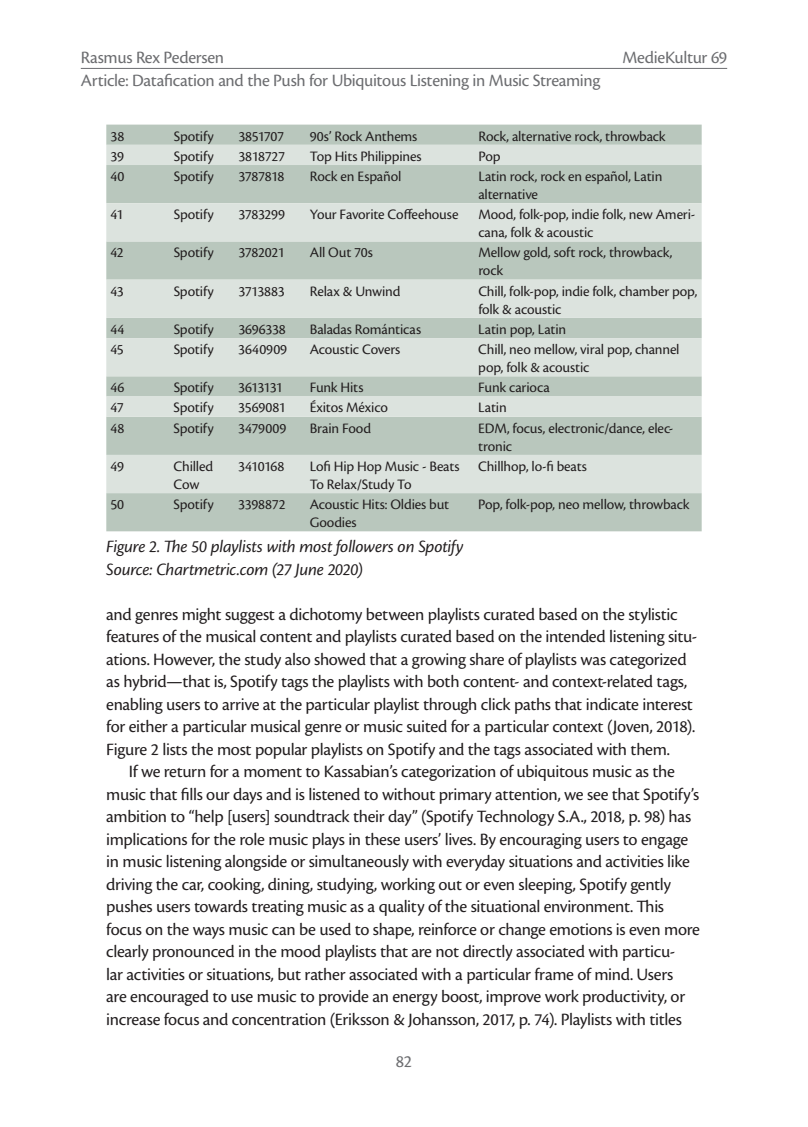
<style>
.page{position:relative;width:808px;height:1127px;background:#fff}
.page>*{position:absolute;margin:0;border:0;box-sizing:border-box;transform-origin:0 0}
.t1{font:18px/22.5px "Cronos Pro";letter-spacing:-.02em;color:#231f20}
.t2{font:18px/23.9px "Cronos Pro";letter-spacing:-.02em;color:#6c6d70}
.t3{font:italic 18px/22.5px "Cronos Pro";letter-spacing:-.015em;color:#231f20}
.t4{font:15px/18px "Cronos Pro";letter-spacing:-.01em;color:#231f20}
.t5{font:15px "Cronos Pro";letter-spacing:-.05em;color:#231f20}
.t6{font:15px "Cronos Pro";letter-spacing:-.03em;color:#231f20}
</style>
<div class="page">
<hr style="left:81px;top:68px;width:646px;height:1px;background:#6c6d70">
<div style="left:106px;top:125px;width:596px;height:406px;background:#b9c7bd"></div>
<svg style="left:106px;top:145px;width:596px;height:348px;background:#ccd6cf"></svg>
<p class="t2" style="left:81px;top:45px;width:521px">Rasmus Rex Pedersen<br>Article: Datafication and the Push for Ubiquitous Listening in Music Streaming</p>
<p class="t2" style="left:622px;top:45px;width:106px">MedieKultur 69</p>
<p class="t4" style="left:111px;top:127px;width:15px">38</p>
<p class="t4" style="left:174px;top:127px;width:42px">Spotify</p>
<p class="t4" style="left:238px;top:127px;width:47px">3851707</p>
<p class="t4" style="left:310px;top:127px;width:109px">90s’ Rock Anthems</p>
<p class="t4" style="left:478px;top:127px;width:189px">Rock, alternative rock, throwback</p>
<p class="t4" style="left:111px;top:147px;width:15px">39</p>
<p class="t4" style="left:174px;top:147px;width:42px">Spotify</p>
<p class="t4" style="left:238px;top:147px;width:48px">3818727</p>
<p class="t4" style="left:310px;top:147px;width:113px">Top Hits Philippines</p>
<p class="t4" style="left:478px;top:147px;width:24px">Pop</p>
<p class="t4" style="left:111px;top:167px;width:15px">40</p>
<p class="t4" style="left:174px;top:167px;width:42px">Spotify</p>
<p class="t4" style="left:238px;top:167px;width:48px">3787818</p>
<p class="t4" style="left:310px;top:167px;width:93px">Rock en Español</p>
<p class="t4" style="left:478px;top:167px;width:186px">Latin rock, rock en español, Latin alternative</p>
<p class="t4" style="left:111px;top:206px;width:14px">41</p>
<p class="t4" style="left:174px;top:206px;width:42px">Spotify</p>
<p class="t4" style="left:238px;top:206px;width:48px">3783299</p>
<p class="t4" style="left:310px;top:206px;width:150px">Your Favorite Coffeehouse</p>
<p class="t4" style="left:478px;top:206px;width:218px">Mood, folk-pop, indie folk, new Ameri&shy;cana, folk &amp; acoustic</p>
<p class="t4" style="left:110px;top:244px;width:15px">42</p>
<p class="t4" style="left:174px;top:244px;width:42px">Spotify</p>
<p class="t4" style="left:238px;top:244px;width:48px">3782021</p>
<p class="t4" style="left:310px;top:244px;width:65px">All Out 70s</p>
<p class="t4" style="left:478px;top:244px;width:196px">Mellow gold, soft rock, throwback, rock</p>
<p class="t4" style="left:110px;top:282px;width:15px">43</p>
<p class="t4" style="left:174px;top:282px;width:42px">Spotify</p>
<p class="t4" style="left:238px;top:282px;width:48px">3713883</p>
<p class="t4" style="left:310px;top:282px;width:92px">Relax &amp; Unwind</p>
<p class="t4" style="left:478px;top:282px;width:220px">Chill, folk-pop, indie folk, chamber pop, folk &amp; acoustic</p>
<p class="t4" style="left:110px;top:320px;width:16px">44</p>
<p class="t4" style="left:174px;top:320px;width:42px">Spotify</p>
<p class="t4" style="left:238px;top:320px;width:49px">3696338</p>
<p class="t4" style="left:310px;top:320px;width:113px">Baladas Románticas</p>
<p class="t4" style="left:478px;top:320px;width:89px">Latin pop, Latin</p>
<p class="t4" style="left:110px;top:340px;width:15px">45</p>
<p class="t4" style="left:174px;top:340px;width:42px">Spotify</p>
<p class="t4" style="left:238px;top:340px;width:50px">3640909</p>
<p class="t4" style="left:310px;top:340px;width:92px">Acoustic Covers</p>
<p class="t4" style="left:478px;top:340px;width:203px">Chill, neo mellow, viral pop, channel pop, folk &amp; acoustic</p>
<p class="t4" style="left:110px;top:379px;width:16px">46</p>
<p class="t4" style="left:174px;top:379px;width:42px">Spotify</p>
<p class="t5" style="left:238px;top:379px;width:46px">3613131</p>
<p class="t4" style="left:310px;top:379px;width:55px">Funk Hits</p>
<p class="t4" style="left:478px;top:379px;width:73px">Funk carioca</p>
<p class="t4" style="left:110px;top:399px;width:15px">47</p>
<p class="t4" style="left:174px;top:399px;width:42px">Spotify</p>
<p class="t4" style="left:238px;top:399px;width:49px">3569081</p>
<p class="t4" style="left:310px;top:399px;width:80px">Éxitos México</p>
<p class="t4" style="left:478px;top:399px;width:30px">Latin</p>
<p class="t4" style="left:110px;top:419px;width:15px">48</p>
<p class="t4" style="left:174px;top:419px;width:42px">Spotify</p>
<p class="t4" style="left:238px;top:419px;width:50px">3479009</p>
<p class="t4" style="left:310px;top:419px;width:63px">Brain Food</p>
<p class="t4" style="left:478px;top:419px;width:197px">EDM, focus, electronic/dance, elec&shy;tronic</p>
<p class="t4" style="left:110px;top:457px;width:15px">49</p>
<p class="t4" style="left:174px;top:457px;width:41px">Chilled<br>Cow</p>
<p class="t6" style="left:238px;top:457px;width:48px">3410168</p>
<p class="t4" style="left:310px;top:457px;width:151px">Lofi Hip Hop Music - Beats<br>To Relax/Study To</p>
<p class="t4" style="left:478px;top:457px;width:110px">Chillhop, lo-fi beats</p>
<p class="t4" style="left:110px;top:495px;width:15px">50</p>
<p class="t4" style="left:174px;top:495px;width:42px">Spotify</p>
<p class="t4" style="left:238px;top:495px;width:49px">3398872</p>
<p class="t4" style="left:310px;top:495px;width:141px">Acoustic Hits: Oldies but<br>Goodies</p>
<p class="t4" style="left:478px;top:495px;width:213px">Pop, folk-pop, neo mellow, throwback</p>
<p class="t3" style="left:106px;top:536px;width:359px">Figure 2. The 50 playlists with most followers on Spotify<br>Source: Chartmetric.com (27 June 2020)</p>
<p class="t1" style="left:106px;top:603px;width:592px">and genres might suggest a dichotomy between playlists curated based on the stylistic features of the musical content and playlists curated based on the intended listening situ&shy;ations. However, the study also showed that a growing share of playlists was categorized as hybrid—that is, Spotify tags the playlists with both content- and context-related tags, enabling users to arrive at the particular playlist through click paths that indicate interest for either a particular musical genre or music suited for a particular context (Joven, 2018).<br>Figure 2 lists the most popular playlists on Spotify and the tags associated with them.</p>
<p class="t1" style="left:106px;top:760px;width:595px;text-indent:23px">If we return for a moment to Kassabian’s categorization of ubiquitous music as the music that fills our days and is listened to without primary attention, we see that Spotify’s ambition to “help [users] soundtrack their day” (Spotify Technology S.A., 2018, p. 98) has implications for the role music plays in these users’ lives. By encouraging users to engage in music listening alongside or simultaneously with everyday situations and activities like driving the car, cooking, dining, studying, working out or even sleeping, Spotify gently pushes users towards treating music as a quality of the situational environment. This focus on the ways music can be used to shape, reinforce or change emotions is even more clearly pronounced in the mood playlists that are not directly associated with particu-<br>lar activities or situations, but rather associated with a particular frame of mind. Users<br>are encouraged to use music to provide an energy boost, improve work productivity, or increase focus and concentration (Eriksson &amp; Johansson, 2017, p. 74). Playlists with titles</p>
<p class="t2" style="left:396px;top:1049px;width:18px">82</p>
</div>
